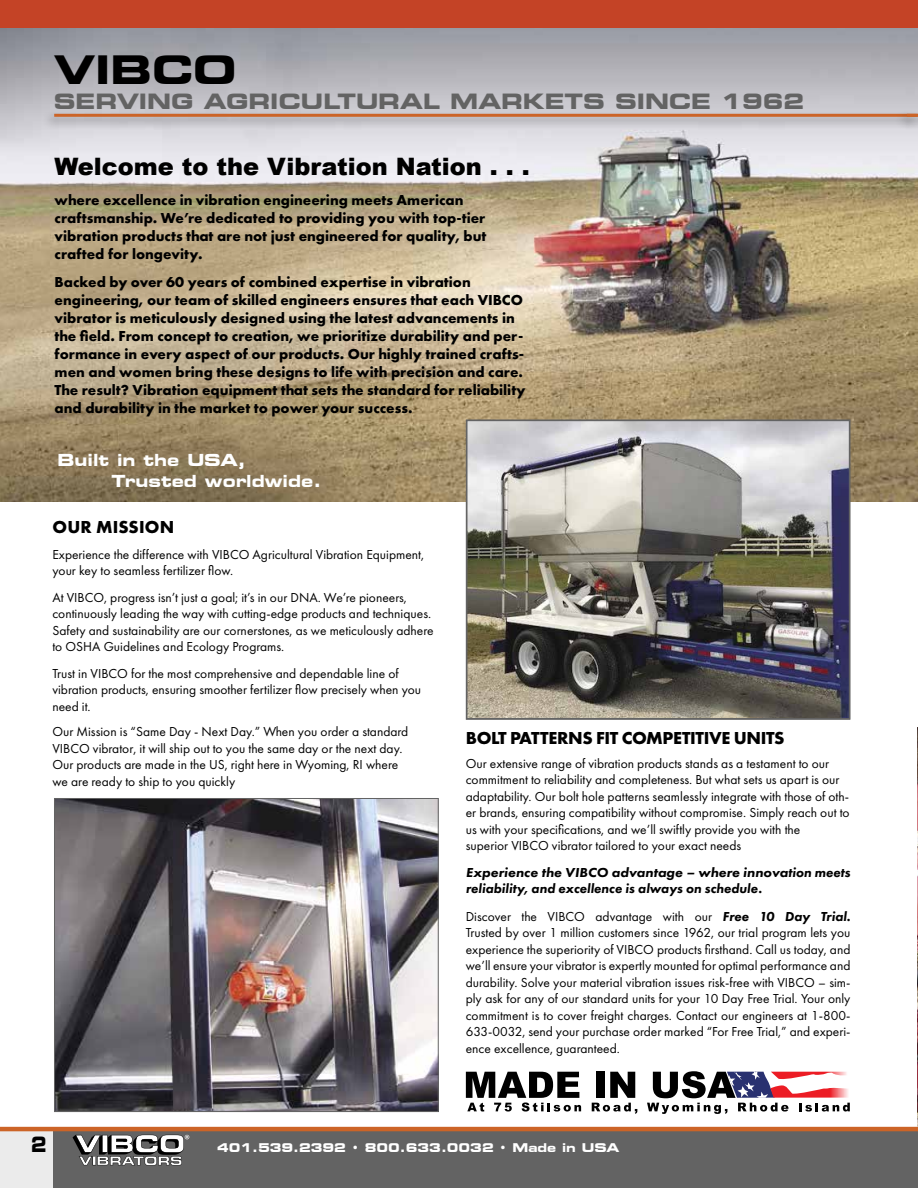
<style>
.page{position:relative;width:918px;height:1188px;background:#fff}
.page>*{position:absolute;margin:0;border:0;box-sizing:border-box;transform-origin:0 0}
.t1{font:700 expanded 39px "Square 721 BT";color:#000}
.t2{font:900 24px "Arial";color:#000}
.t3{font:700 expanded 21px "Square 721 BT";color:#636363}
.t4{font:700 expanded 21px "Square 721 BT";color:#000;scale:.75 1}
.t5{font:700 18px "Futura PT";letter-spacing:-.02em;color:#000}
.t6{font:700 18px "Futura PT";letter-spacing:.01em;color:#000}
.t7{font:700 expanded 16.5px/21px "Square 721 BT";color:#fff}
.t8{font:700 15px/18px "Futura PT";color:#000}
.t9{font:13.5px/16.5px "Futura PT";color:#000}
.t10{font:italic 800 13.5px/16.5px "Futura PT";color:#000;scale:1.07 1}
.t11{font:700 expanded 12px "Square 721 BT";color:#fff}
.s1{font-weight:800;font-style:italic}
</style>
<div class="page">
<div style="left:0;top:1130px;width:53px;height:58px;background:#ebebeb"></div>
<div style="left:53px;top:1130px;width:865px;height:58px;background:#636363"></div>
<hr style="left:0;top:1127px;width:918px;height:4px;background:#cc6427">
<hr style="left:917px;top:1130px;width:1px;height:58px;background:#636363">
<div style="left:0;top:0;width:918px;height:28px;background:#c44326"></div>
<svg style="left:73px;top:1135px;width:116px;height:31px"></svg>
<img style="left:0;top:28px;width:918px;height:473px">
<svg style="left:466px;top:1072px;width:115px;height:40px"></svg>
<svg style="left:592px;top:1072px;width:45px;height:42px"></svg>
<svg style="left:647px;top:1071px;width:203px;height:43px"></svg>
<img style="left:917px;top:728px;width:1px;height:399px">
<img style="left:56px;top:800px;width:381px;height:310px">
<div style="left:54px;top:798px;width:385px;height:314px;border:1px solid #636363"></div>
<img style="left:466px;top:420px;width:381px;height:299px">
<div style="left:467px;top:421px;width:382px;height:298px;border:1px solid #636363"></div>
<div style="left:42px;top:110px;width:876px;height:19px;background:#000;opacity:.35"></div>
<hr style="left:54px;top:114px;width:864px;height:3px;background:#cc6427">
<div style="left:895px;top:110px;width:23px;height:19px;background:#000;opacity:.35"></div>
<svg style="left:907px;top:114px;width:11px;height:3px"></svg>
<h1 class="t1" style="left:54px;top:46px;width:184px">VIBCO</h1>
<h3 class="t3" style="left:54px;top:89px;width:752px">SERVING AGRICULTURAL MARKETS SINCE 1962</h3>
<h2 class="t2" style="left:55px;top:149px;width:477px">Welcome to the Vibration Nation . . .</h2>
<p class="t8" style="left:55px;top:190px;width:433px">where excellence in vibration engineering meets American craftsmanship. We’re dedicated to providing you with top-tier vibration products that are not just engineered for quality, but crafted for longevity.</p>
<p class="t8" style="left:55px;top:273px;width:473px">Backed by over 60 years of combined expertise in vibration engineering, our team of skilled engineers ensures that each VIBCO vibrator is meticulously designed using the latest advancements in the field. From concept to creation, we prioritize durability and per&shy;formance in every aspect of our products. Our highly trained crafts&shy;men and women bring these designs to life with precision and care.<br>The result? Vibration equipment that sets the standard for reliability and durability in the market to power your success.</p>
<p class="t7" style="left:112px;top:449px;width:211px;text-indent:-54px">Built in the USA,<br>Trusted worldwide.</p>
<h3 class="t6" style="left:52px;top:516px;width:123px">OUR MISSION</h3>
<p class="t9" style="left:52px;top:546px;width:373px">Experience the difference with VIBCO Agricultural Vibration Equipment, your key to seamless fertilizer flow.</p>
<p class="t9" style="left:52px;top:589px;width:383px">At VIBCO, progress isn’t just a goal; it’s in our DNA. We’re pioneers, continuously leading the way with cutting-edge products and techniques.<br>Safety and sustainability are our cornerstones, as we meticulously adhere to OSHA Guidelines and Ecology Programs.</p>
<p class="t9" style="left:52px;top:665px;width:370px">Trust in VIBCO for the most comprehensive and dependable line of vibration products, ensuring smoother fertilizer flow precisely when you need it.</p>
<p class="t9" style="left:52px;top:724px;width:358px">Our Mission is “Same Day - Next Day.” When you order a standard VIBCO vibrator, it will ship out to you the same day or the next day.<br>Our products are made in the US, right here in Wyoming, RI where we are ready to ship to you quickly</p>
<h3 class="t5" style="left:466px;top:727px;width:320px">BOLT PATTERNS FIT COMPETITIVE UNITS</h3>
<p class="t9" style="left:466px;top:755px;width:385px">Our extensive range of vibration products stands as a testament to our commitment to reliability and completeness. But what sets us apart is our adaptability. Our bolt hole patterns seamlessly integrate with those of oth&shy;er brands, ensuring compatibility without compromise. Simply reach out to us with your specifications, and we’ll swiftly provide you with the<br>superior VIBCO vibrator tailored to your exact needs</p>
<p class="t10" style="left:466px;top:864px;width:361px">Experience the VIBCO advantage – where innovation meets reliability, and excellence is always on schedule.</p>
<p class="t9" style="left:466px;top:908px;width:386px;text-align:justify">Discover the VIBCO advantage with our <span class="s1">Free 10 Day Trial.<br></span>Trusted by over 1 million customers since 1962, our trial program lets you experience the superiority of VIBCO products firsthand. Call us today, and we’ll ensure your vibrator is expertly mounted for optimal performance and durability. Solve your material vibration issues risk-free with VIBCO – sim&shy;ply ask for any of our standard units for your 10 Day Free Trial. Your only commitment is to cover freight charges. Contact our engineers at 1-800- 633-0032, send your purchase order marked “For Free Trial,” and experi&shy;ence excellence, guaranteed.</p>
<h3 class="t4" style="left:31px;top:1132px;width:22px">2</h3>
<p class="t11" style="left:217px;top:1141px;width:404px">401.539.2392 • 800.633.0032 • Made in USA</p>
</div>
